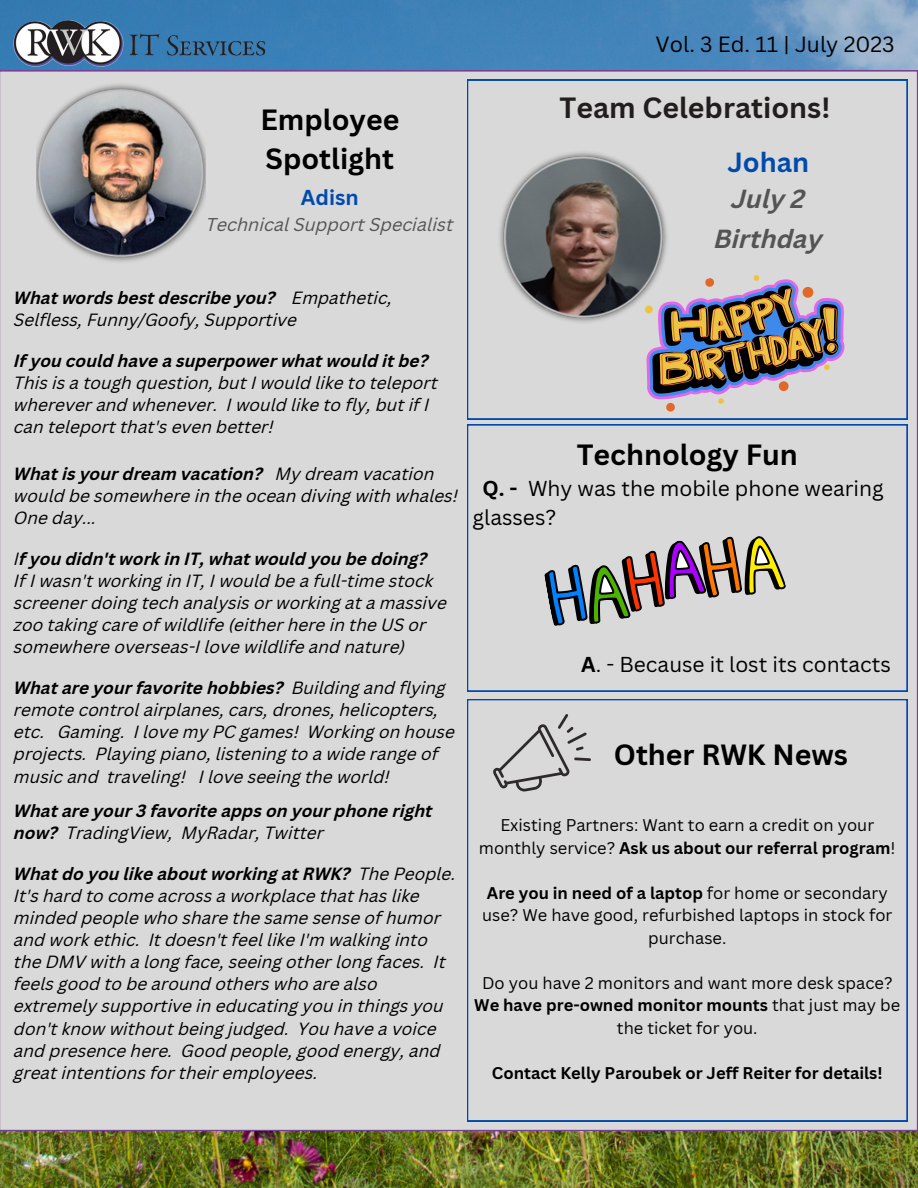
<style>
.page{position:relative;width:918px;height:1188px;background:#fff}
.page>*{position:absolute;margin:0;border:0;box-sizing:border-box;transform-origin:0 0}
.t1{font:700 28.5px "Canva Sans";color:#000}
.t2{font:700 28.5px "Canva Sans";color:#221e1e}
.t3{font:700 27px "Canva Sans";color:#004aad}
.t4{font:italic 700 25.5px "Canva Sans";color:#545454}
.t5{font:21.45px "Canva Sans";color:#000}
.t6{font:21px/29.2px "Canva Sans";color:#000}
.t7{font:700 21px "Canva Sans";color:#004aad}
.t8{font:italic 18px "Canva Sans";color:#545454}
.t9{font:italic 17.25px/22px "Canva Sans";color:#000}
.t10{font:italic 700 17.25px/22px "Canva Sans";color:#000}
.t11{font:16.5px/22.5px "Canva Sans";color:#000;text-align:center}
.t12{font:700 16.5px "Canva Sans";color:#000}
.s1{font-weight:700}
.s2{font-weight:400}
</style>
<div class="page">
<img style="left:0;top:0;width:918px;height:1188px">
<div style="left:0;top:70px;width:918px;height:1061px;background:#d9d9d9"></div>
<img style="left:14px;top:19px;width:253px;height:52px">
<div style="left:467px;top:425px;width:440px;height:266px;background:#d9d9d9"></div>
<div style="left:467px;top:80px;width:440px;height:339px;background:#d9d9d9"></div>
<img style="left:495px;top:149px;width:176px;height:176px">
<img style="left:36px;top:80px;width:169px;height:187px">
<svg style="left:542px;top:526px;width:244px;height:105px;background:#aea8a3"></svg>
<svg style="left:632px;top:270px;width:223px;height:142px;background:#a49894"></svg>
<div style="left:467px;top:699px;width:440px;height:422px;background:#d9d9d9"></div>
<svg style="left:493px;top:714px;width:98px;height:77px;background:#c2c2c2"></svg>
<p class="t1" style="left:260px;top:99px;width:140px">Employee</p>
<p class="t1" style="left:266px;top:139px;width:130px">Spotlight</p>
<p class="t7" style="left:301px;top:183px;width:59px">Adisn</p>
<p class="t8" style="left:206px;top:217px;width:249px">Technical Support Specialist</p>
<p class="t9" style="left:14px;top:288px;width:380px"><span class="s1">What words best describe you?</span> Empathetic,<br>Selfless, Funny/Goofy, Supportive</p>
<p class="t9" style="left:14px;top:351px;width:425px"><span class="s1">If you could have a superpower what would it be?<br></span>This is a tough question, but I would like to teleport wherever and whenever. I would like to fly, but if I can teleport that's even better!</p>
<p class="t9" style="left:14px;top:465px;width:446px"><span class="s1">What is your dream vacation?</span> My dream vacation would be somewhere in the ocean diving with whales!<br>One day...</p>
<p class="t9" style="left:14px;top:550px;width:434px">I<span class="s1">f you didn't work in IT, what would you be doing?<br></span>If I wasn't working in IT, I would be a full-time stock screener doing tech analysis or working at a massive zoo taking care of wildlife (either here in the US or somewhere overseas-I love wildlife and nature)</p>
<p class="t9" style="left:14px;top:679px;width:443px"><span class="s1">What are your favorite hobbies?</span> Building and flying remote control airplanes, cars, drones, helicopters, etc. Gaming. I love my PC games! Working on house projects. Playing piano, listening to a wide range of music and traveling! I love seeing the world!</p>
<p class="t10" style="left:14px;top:802px;width:420px">What are your 3 favorite apps on your phone right now? <span class="s2">TradingView, MyRadar, Twitter</span></p>
<p class="t9" style="left:14px;top:864px;width:444px"><span class="s1">What do you like about working at RWK?</span> The People.<br>It's hard to come across a workplace that has like minded people who share the same sense of humor and work ethic. It doesn't feel like I'm walking into the DMV with a long face, seeing other long faces. It feels good to be around others who are also extremely supportive in educating you in things you don't know without being judged. You have a voice and presence here. Good people, good energy, and great intentions for their employees.</p>
<p class="t5" style="left:656px;top:29px;width:241px">Vol. 3 Ed. 11 | July 2023</p>
<p class="t2" style="left:560px;top:88px;width:272px">Team Celebrations!</p>
<p class="t3" style="left:727px;top:143px;width:83px">Johan</p>
<p class="t4" style="left:732px;top:189px;width:75px">July 2</p>
<p class="t4" style="left:714px;top:228px;width:110px">Birthday</p>
<p class="t1" style="left:577px;top:434px;width:223px">Technology Fun</p>
<p class="t6" style="left:473px;top:473px;width:413px;text-indent:10px"><span class="s1">Q. -</span> Why was the mobile phone wearing glasses?</p>
<p class="t6" style="left:581px;top:649px;width:311px"><span class="s1">A</span>. - Because it lost its contacts</p>
<p class="t1" style="left:614px;top:735px;width:236px">Other RWK News</p>
<p class="t11" style="left:479px;top:814px;width:418px">Existing Partners: Want to earn a credit on your monthly service? <span class="s1">Ask us about our referral program</span>!</p>
<p class="t11" style="left:482px;top:881px;width:412px"><span class="s1">Are you in need of a laptop</span> for home or secondary use? We have good, refurbished laptops in stock for purchase.</p>
<p class="t11" style="left:474px;top:971px;width:428px">Do you have 2 monitors and want more desk space?<br><span class="s1">We have pre-owned monitor mounts</span> that just may be the ticket for you.</p>
<p class="t12" style="left:492px;top:1061px;width:392px">Contact Kelly Paroubek or Jeff Reiter for details!</p>
</div>
